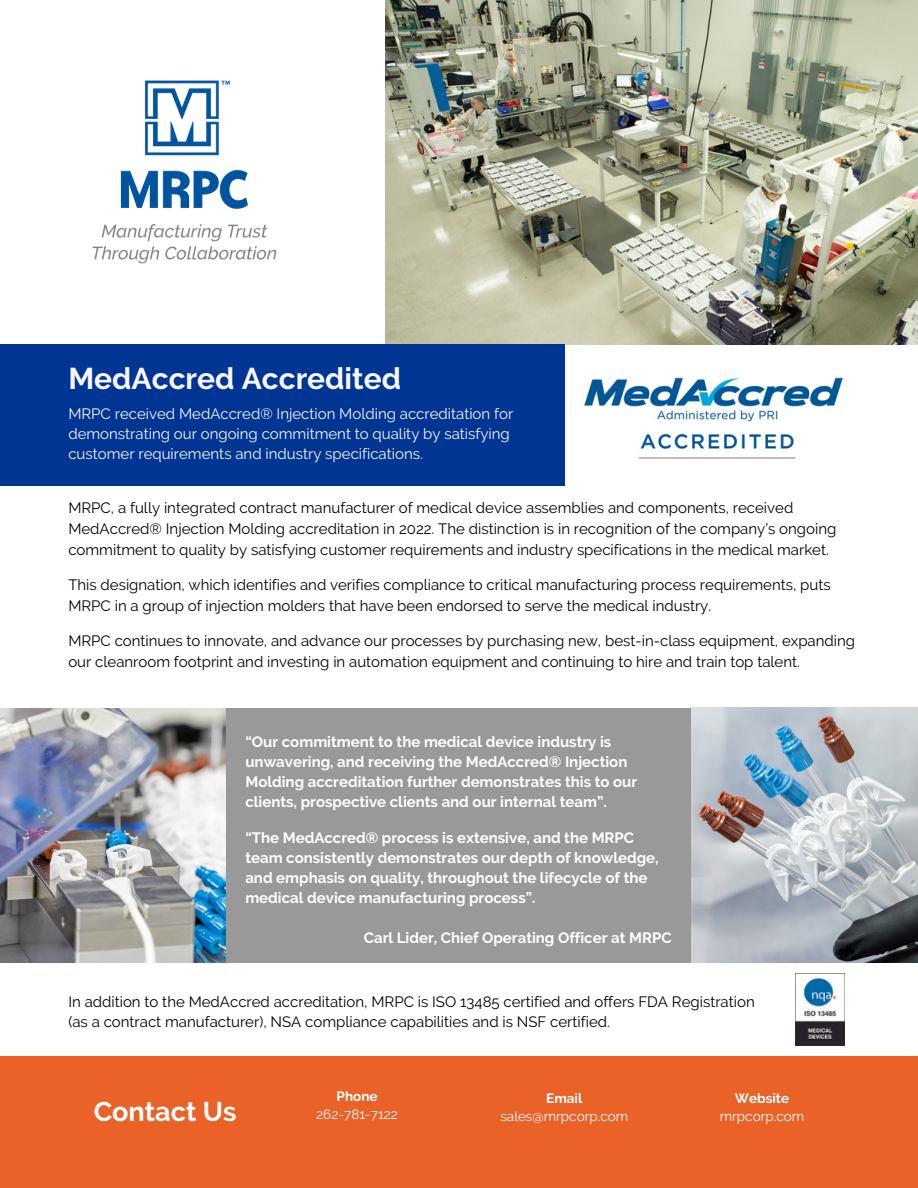
<style>
.page{position:relative;width:918px;height:1188px;background:#fff}
.page>*{position:absolute;margin:0;border:0;box-sizing:border-box;transform-origin:0 0}
.t1{font:700 30px "Raleway";color:#f7f7f7}
.t2{font:700 27px "Raleway";color:#fff}
.t3{font:15px/21px "Raleway";color:#000}
.t4{font:700 15px/20px "Raleway";color:#fff}
.t5{font:15px/20.2px "Raleway";color:#f7f7f7}
.t6{font:13.5px "Raleway";color:#fff}
.t7{font:700 13.5px "Raleway";color:#fff}
</style>
<div class="page">
<img style="left:385px;top:0;width:533px;height:344px">
<div style="left:0;top:1057px;width:918px;height:131px;background:#ea6228"></div>
<div style="left:221px;top:708px;width:484px;height:255px;background:#999"></div>
<img style="left:92px;top:80px;width:185px;height:184px">
<img style="left:584px;top:377px;width:259px;height:82px">
<div style="left:0;top:344px;width:564px;height:141px;background:#003594"></div>
<img style="left:0;top:708px;width:225px;height:255px">
<img style="left:692px;top:708px;width:226px;height:255px">
<img style="left:796px;top:978px;width:48px;height:68px">
<h1 class="t1" style="left:68px;top:361px;width:334px">MedAccred Accredited</h1>
<p class="t5" style="left:68px;top:403px;width:446px">MRPC received MedAccred® Injection Molding accreditation for demonstrating our ongoing commitment to quality by satisfying customer requirements and industry specifications.</p>
<p class="t3" style="left:68px;top:497px;width:770px">MRPC, a fully integrated contract manufacturer of medical device assemblies and components, received<br>MedAccred® Injection Molding accreditation in 2022. The distinction is in recognition of the company’s ongoing commitment to quality by satisfying customer requirements and industry specifications in the medical market.</p>
<p class="t3" style="left:68px;top:574px;width:764px">This designation, which identifies and verifies compliance to critical manufacturing process requirements, puts<br>MRPC in a group of injection molders that have been endorsed to serve the medical industry.</p>
<p class="t3" style="left:68px;top:630px;width:788px">MRPC continues to innovate, and advance our processes by purchasing new, best-in-class equipment, expanding our cleanroom footprint and investing in automation equipment and continuing to hire and train top talent.</p>
<p class="t4" style="left:245px;top:732px;width:393px">“Our commitment to the medical device industry is unwavering, and receiving the MedAccred® Injection Molding accreditation further demonstrates this to our clients, prospective clients and our internal team”.</p>
<p class="t4" style="left:245px;top:828px;width:415px">“The MedAccred® process is extensive, and the MRPC team consistently demonstrates our depth of knowledge, and emphasis on quality, throughout the lifecycle of the medical device manufacturing process”.</p>
<p class="t4" style="left:364px;top:928px;width:309px">Carl Lider, Chief Operating Officer at MRPC</p>
<p class="t3" style="left:68px;top:991px;width:688px;line-height:20.2px">In addition to the MedAccred accreditation, MRPC is ISO 13485 certified and offers FDA Registration (as a contract manufacturer), NSA compliance capabilities and is NSF certified.</p>
<h2 class="t2" style="left:94px;top:1096px;width:144px">Contact Us</h2>
<p class="t7" style="left:337px;top:1088px;width:42px">Phone</p>
<p class="t6" style="left:316px;top:1106px;width:83px">262-781-7122</p>
<p class="t7" style="left:546px;top:1090px;width:38px">Email</p>
<p class="t6" style="left:500px;top:1108px;width:129px">sales@mrpcorp.com</p>
<p class="t7" style="left:735px;top:1090px;width:56px">Website</p>
<p class="t6" style="left:720px;top:1108px;width:86px">mrpcorp.com</p>
</div>
